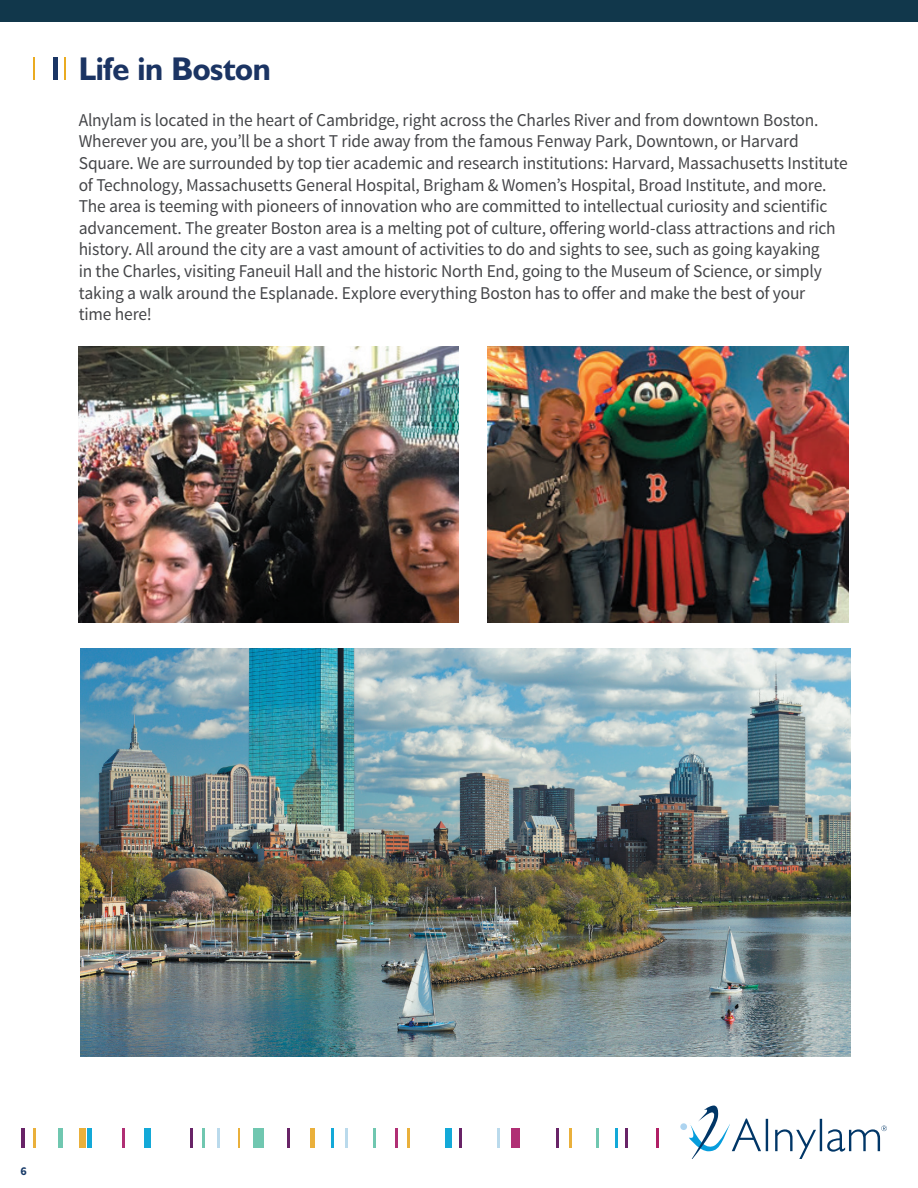
<style>
.page{position:relative;width:918px;height:1188px;background:#fff}
.page>*{position:absolute;margin:0;border:0;box-sizing:border-box;transform-origin:0 0}
.t1{font:700 33px "Humanist 521 BT";letter-spacing:-.01em;color:#1b3463}
.t2{font:18px/21.6px "Source Sans Pro";letter-spacing:-.01em;color:#444548}
.t3{font:700 12px "Source Sans Pro";color:#163967}
</style>
<div class="page">
<img style="left:487px;top:347px;width:361px;height:276px">
<img style="left:81px;top:648px;width:769px;height:409px">
<img style="left:79px;top:347px;width:380px;height:276px">
<svg style="left:689px;top:1105px;width:198px;height:54px"></svg>
<div style="left:680px;top:1123px;width:7px;height:7px;background:#add4f0;border-radius:50%"></div>
<hr style="left:21px;top:1128px;width:3px;height:20px;background:#682367">
<hr style="left:33px;top:1128px;width:2px;height:20px;background:#eab03b">
<div style="left:58px;top:1128px;width:5px;height:20px;background:#70c7b0"></div>
<div style="left:79px;top:1128px;width:7px;height:20px;background:#eab03b"></div>
<hr style="left:87px;top:1128px;width:4px;height:20px;background:#13a9d8">
<hr style="left:122px;top:1128px;width:2px;height:20px;background:#b02f74">
<div style="left:145px;top:1128px;width:6px;height:20px;background:#13a9d8"></div>
<hr style="left:190px;top:1128px;width:2px;height:20px;background:#682367">
<hr style="left:202px;top:1128px;width:2px;height:20px;background:#70c7b0">
<hr style="left:218px;top:1128px;width:2px;height:20px;background:#badaec">
<svg style="left:239px;top:1128px;width:1px;height:20px"></svg>
<div style="left:253px;top:1128px;width:11px;height:20px;background:#70c7b0"></div>
<hr style="left:287px;top:1128px;width:3px;height:20px;background:#682367">
<div style="left:310px;top:1128px;width:5px;height:20px;background:#eab03b"></div>
<hr style="left:332px;top:1128px;width:2px;height:20px;background:#13a9d8">
<hr style="left:345px;top:1128px;width:2px;height:20px;background:#badaec">
<hr style="left:374px;top:1128px;width:2px;height:20px;background:#70c7b0">
<hr style="left:396px;top:1128px;width:2px;height:20px;background:#b02f74">
<hr style="left:407px;top:1128px;width:2px;height:20px;background:#eab03b">
<div style="left:445px;top:1128px;width:6px;height:20px;background:#13a9d8"></div>
<hr style="left:459px;top:1128px;width:2px;height:20px;background:#682367">
<hr style="left:497px;top:1128px;width:2px;height:20px;background:#badaec">
<div style="left:511px;top:1128px;width:9px;height:20px;background:#b02f74"></div>
<hr style="left:556px;top:1128px;width:3px;height:20px;background:#682367">
<hr style="left:569px;top:1128px;width:2px;height:20px;background:#eab03b">
<hr style="left:596px;top:1128px;width:3px;height:20px;background:#70c7b0">
<hr style="left:615px;top:1128px;width:3px;height:20px;background:#13a9d8">
<hr style="left:626px;top:1128px;width:2px;height:20px;background:#682367">
<hr style="left:656px;top:1128px;width:2px;height:20px;background:#b01f65">
<div style="left:0;top:0;width:918px;height:22px;background:#11374b"></div>
<hr style="left:53px;top:57px;width:4px;height:22px;background:#1a3564">
<hr style="left:33px;top:57px;width:2px;height:22px;background:#eaab21">
<svg style="left:64px;top:57px;width:1px;height:22px"></svg>
<h1 class="t1" style="left:79px;top:48px;width:194px">Life in Boston</h1>
<p class="t2" style="left:79px;top:109px;width:770px">Alnylam is located in the heart of Cambridge, right across the Charles River and from downtown Boston.<br>Wherever you are, you’ll be a short T ride away from the famous Fenway Park, Downtown, or Harvard Square. We are surrounded by top tier academic and research institutions: Harvard, Massachusetts Institute of Technology, Massachusetts General Hospital, Brigham &amp; Women’s Hospital, Broad Institute, and more.<br>The area is teeming with pioneers of innovation who are committed to intellectual curiosity and scientific advancement. The greater Boston area is a melting pot of culture, offering world-class attractions and rich history. All around the city are a vast amount of activities to do and sights to see, such as going kayaking<br>in the Charles, visiting Faneuil Hall and the historic North End, going to the Museum of Science, or simply taking a walk around the Esplanade. Explore everything Boston has to offer and make the best of your<br>time here!</p>
<p class="t3" style="left:21px;top:1163px;width:8px">6</p>
</div>
